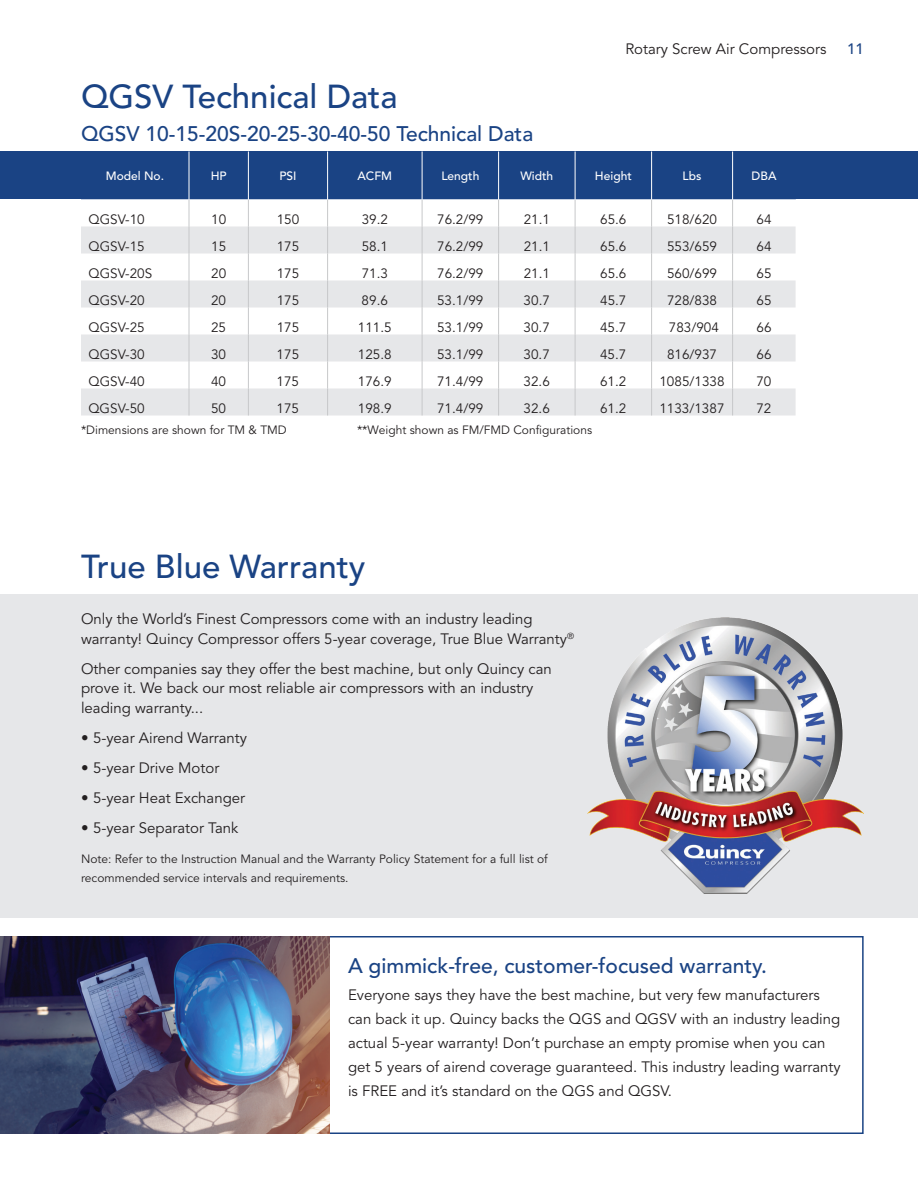
<style>
.page{position:relative;width:918px;height:1188px;background:#fff}
.page>*{position:absolute;margin:0;border:0;box-sizing:border-box;transform-origin:0 0}
.t1{font:500 33px "Avenir LT Std";color:#1a4384}
.t2{font:500 21px "Avenir LT Std";color:#1a4384}
.t3{font:15px/24px "Avenir LT Std";color:#231f20}
.t4{font:500 15px "Avenir LT Std";color:#1a4384}
.t5{font:13.5px "Avenir LT Std";color:#231f20}
.t6{font:12px/19.5px "Avenir LT Std";color:#231f20}
.t7{font:500 12px "Avenir LT Std";color:#fff}
</style>
<div class="page">
<div style="left:1px;top:594px;width:917px;height:323px;background:#e6e7e9"></div>
<div style="left:263px;top:936px;width:601px;height:198px;border:2px solid #1a4384"></div>
<div style="left:0;top:152px;width:918px;height:48px;background:#1a4384"></div>
<svg style="left:81px;top:152px;width:715px;height:264px"></svg>
<hr style="left:189px;top:152px;width:1px;height:48px;background:#fff">
<hr style="left:248px;top:152px;width:1px;height:48px;background:#fff">
<hr style="left:327px;top:152px;width:1px;height:48px;background:#fff">
<hr style="left:422px;top:152px;width:1px;height:48px;background:#fff">
<hr style="left:498px;top:152px;width:1px;height:48px;background:#fff">
<hr style="left:575px;top:152px;width:1px;height:48px;background:#fff">
<hr style="left:651px;top:152px;width:1px;height:48px;background:#fff">
<hr style="left:732px;top:152px;width:1px;height:48px;background:#fff">
<img style="left:587px;top:617px;width:277px;height:277px">
<img style="left:0;top:936px;width:330px;height:198px">
<h1 class="t1" style="left:81px;top:78px;width:318px">QGSV Technical Data</h1>
<h2 class="t2" style="left:81px;top:122px;width:454px">QGSV 10-15-20S-20-25-30-40-50 Technical Data</h2>
<p class="t3" style="left:625px;top:37px;width:203px">Rotary Screw Air Compressors</p>
<p class="t4" style="left:847px;top:40px;width:18px">11</p>
<p class="t7" style="left:106px;top:169px;width:60px">Model No.</p>
<p class="t7" style="left:211px;top:169px;width:18px">HP</p>
<p class="t7" style="left:279px;top:169px;width:19px">PSI</p>
<p class="t7" style="left:358px;top:169px;width:36px">ACFM</p>
<p class="t7" style="left:441px;top:169px;width:40px">Length</p>
<p class="t7" style="left:520px;top:169px;width:34px">Width</p>
<p class="t7" style="left:595px;top:169px;width:38px">Height</p>
<p class="t7" style="left:683px;top:169px;width:20px">Lbs</p>
<p class="t7" style="left:752px;top:169px;width:26px">DBA</p>
<p class="t5" style="left:88px;top:211px;width:58px">QGSV-10</p>
<p class="t5" style="left:211px;top:211px;width:17px">10</p>
<p class="t5" style="left:277px;top:211px;width:24px">150</p>
<p class="t5" style="left:362px;top:211px;width:28px">39.2</p>
<p class="t5" style="left:437px;top:211px;width:48px">76.2/99</p>
<p class="t5" style="left:524px;top:211px;width:28px">21.1</p>
<p class="t5" style="left:600px;top:211px;width:28px">65.6</p>
<p class="t5" style="left:667px;top:211px;width:52px">518/620</p>
<p class="t5" style="left:757px;top:211px;width:17px">64</p>
<p class="t5" style="left:88px;top:238px;width:58px">QGSV-15</p>
<p class="t5" style="left:211px;top:238px;width:17px">15</p>
<p class="t5" style="left:277px;top:238px;width:24px">175</p>
<p class="t5" style="left:362px;top:238px;width:28px">58.1</p>
<p class="t5" style="left:437px;top:238px;width:48px">76.2/99</p>
<p class="t5" style="left:524px;top:238px;width:28px">21.1</p>
<p class="t5" style="left:600px;top:238px;width:28px">65.6</p>
<p class="t5" style="left:667px;top:238px;width:52px">553/659</p>
<p class="t5" style="left:757px;top:238px;width:17px">64</p>
<p class="t5" style="left:88px;top:265px;width:65px">QGSV-20S</p>
<p class="t5" style="left:211px;top:265px;width:17px">20</p>
<p class="t5" style="left:277px;top:265px;width:24px">175</p>
<p class="t5" style="left:362px;top:265px;width:28px">71.3</p>
<p class="t5" style="left:437px;top:265px;width:48px">76.2/99</p>
<p class="t5" style="left:524px;top:265px;width:28px">21.1</p>
<p class="t5" style="left:600px;top:265px;width:28px">65.6</p>
<p class="t5" style="left:667px;top:265px;width:52px">560/699</p>
<p class="t5" style="left:757px;top:265px;width:17px">65</p>
<p class="t5" style="left:88px;top:292px;width:58px">QGSV-20</p>
<p class="t5" style="left:211px;top:292px;width:17px">20</p>
<p class="t5" style="left:277px;top:292px;width:24px">175</p>
<p class="t5" style="left:362px;top:292px;width:28px">89.6</p>
<p class="t5" style="left:437px;top:292px;width:48px">53.1/99</p>
<p class="t5" style="left:524px;top:292px;width:28px">30.7</p>
<p class="t5" style="left:600px;top:292px;width:28px">45.7</p>
<p class="t5" style="left:667px;top:292px;width:52px">728/838</p>
<p class="t5" style="left:757px;top:292px;width:17px">65</p>
<p class="t5" style="left:88px;top:319px;width:58px">QGSV-25</p>
<p class="t5" style="left:211px;top:319px;width:17px">25</p>
<p class="t5" style="left:277px;top:319px;width:24px">175</p>
<p class="t5" style="left:358px;top:319px;width:35px">111.5</p>
<p class="t5" style="left:437px;top:319px;width:48px">53.1/99</p>
<p class="t5" style="left:524px;top:319px;width:28px">30.7</p>
<p class="t5" style="left:600px;top:319px;width:28px">45.7</p>
<p class="t5" style="left:669px;top:319px;width:52px">783/904</p>
<p class="t5" style="left:757px;top:319px;width:17px">66</p>
<p class="t5" style="left:88px;top:346px;width:58px">QGSV-30</p>
<p class="t5" style="left:211px;top:346px;width:17px">30</p>
<p class="t5" style="left:277px;top:346px;width:24px">175</p>
<p class="t5" style="left:358px;top:346px;width:35px">125.8</p>
<p class="t5" style="left:437px;top:346px;width:48px">53.1/99</p>
<p class="t5" style="left:524px;top:346px;width:28px">30.7</p>
<p class="t5" style="left:600px;top:346px;width:28px">45.7</p>
<p class="t5" style="left:667px;top:346px;width:52px">816/937</p>
<p class="t5" style="left:757px;top:346px;width:17px">66</p>
<p class="t5" style="left:88px;top:373px;width:58px">QGSV-40</p>
<p class="t5" style="left:211px;top:373px;width:17px">40</p>
<p class="t5" style="left:277px;top:373px;width:24px">175</p>
<p class="t5" style="left:358px;top:373px;width:35px">176.9</p>
<p class="t5" style="left:437px;top:373px;width:48px">71.4/99</p>
<p class="t5" style="left:524px;top:373px;width:28px">32.6</p>
<p class="t5" style="left:600px;top:373px;width:28px">61.2</p>
<p class="t5" style="left:659px;top:373px;width:67px">1085/1338</p>
<p class="t5" style="left:756px;top:373px;width:17px">70</p>
<p class="t5" style="left:88px;top:400px;width:58px">QGSV-50</p>
<p class="t5" style="left:211px;top:400px;width:17px">50</p>
<p class="t5" style="left:277px;top:400px;width:24px">175</p>
<p class="t5" style="left:358px;top:400px;width:35px">198.9</p>
<p class="t5" style="left:437px;top:400px;width:48px">71.4/99</p>
<p class="t5" style="left:524px;top:400px;width:28px">32.6</p>
<p class="t5" style="left:600px;top:400px;width:28px">61.2</p>
<p class="t5" style="left:659px;top:400px;width:67px">1133/1387</p>
<p class="t5" style="left:756px;top:400px;width:17px">72</p>
<p class="t6" style="left:81px;top:420px;width:207px">*Dimensions are shown for TM &amp; TMD</p>
<p class="t6" style="left:357px;top:420px;width:237px">**Weight shown as FM/FMD Configurations</p>
<h1 class="t1" style="left:81px;top:548px;width:286px">True Blue Warranty</h1>
<p class="t3" style="left:81px;top:610px;width:495px;line-height:19.5px">Only the World’s Finest Compressors come with an industry leading warranty! Quincy Compressor offers 5-year coverage, True Blue Warranty<sup>®</sup></p>
<p class="t3" style="left:81px;top:659px;width:472px;line-height:19.5px">Other companies say they offer the best machine, but only Quincy can prove it. We back our most reliable air compressors with an industry leading warranty...</p>
<p class="t3" style="left:81px;top:726px;width:168px">• 5-year Airend Warranty</p>
<p class="t3" style="left:81px;top:756px;width:140px">• 5-year Drive Motor</p>
<p class="t3" style="left:81px;top:786px;width:166px">• 5-year Heat Exchanger</p>
<p class="t3" style="left:81px;top:816px;width:159px">• 5-year Separator Tank</p>
<p class="t6" style="left:81px;top:849px;width:468px">Note: Refer to the Instruction Manual and the Warranty Policy Statement for a full list of recommended service intervals and requirements.</p>
<h2 class="t2" style="left:348px;top:953px;width:421px">A gimmick-free, customer-focused warranty.</h2>
<p class="t3" style="left:348px;top:983px;width:494px">Everyone says they have the best machine, but very few manufacturers can back it up. Quincy backs the QGS and QGSV with an industry leading actual 5-year warranty! Don’t purchase an empty promise when you can get 5 years of airend coverage guaranteed. This industry leading warranty is FREE and it’s standard on the QGS and QGSV.</p>
</div>
